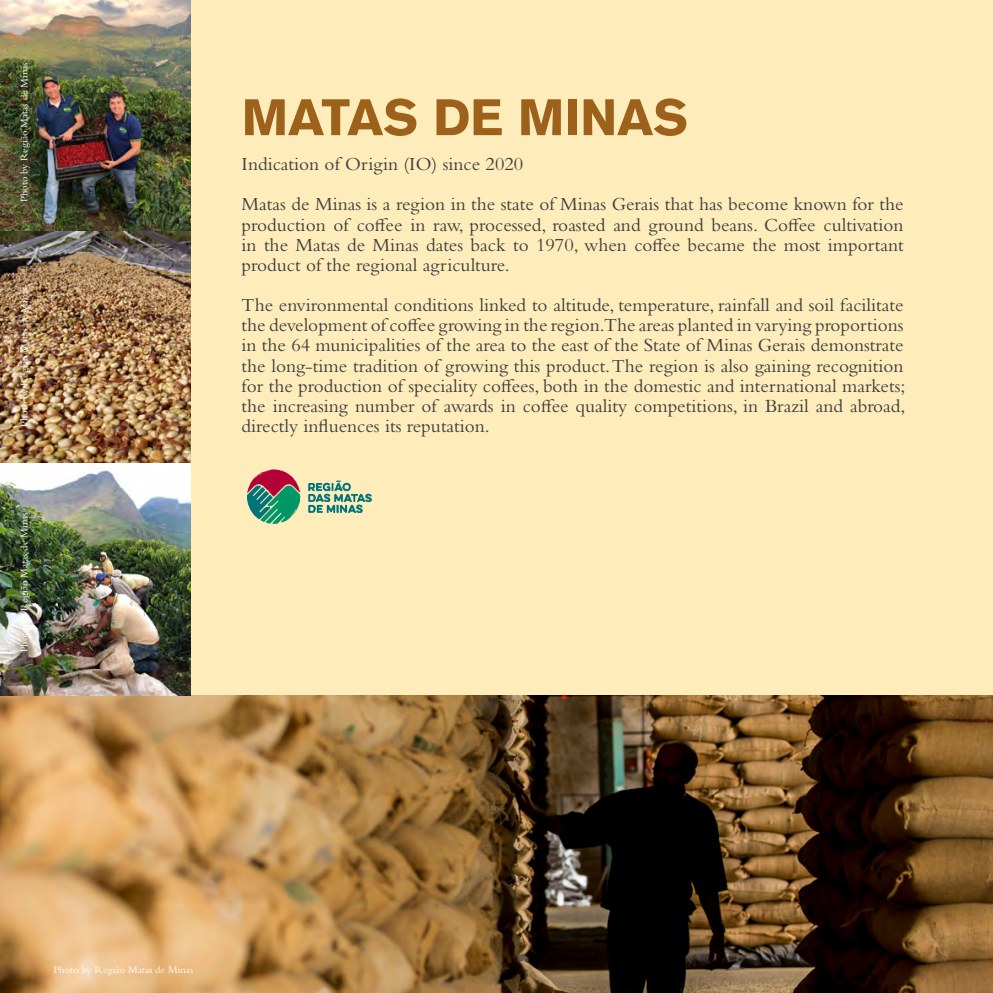
<style>
.page{position:relative;width:993px;height:993px;background:#fff}
.page>*{position:absolute;margin:0;border:0;box-sizing:border-box;transform-origin:0 0}
.t1{font:700 50.75px "Akzidenz Grotesk BQ";color:#9e611c}
.t2{font:19.25px/20.1px "Bembo Std";color:#3e3e3f;text-align:justify}
.t3{font:10.5px "Bembo Std";color:#fff}
</style>
<div class="page">
<div style="left:0;top:0;width:992px;height:992px;background:#feedbb"></div>
<img style="left:0;top:694px;width:992px;height:298px">
<img style="left:0;top:0;width:190px;height:694px">
<img style="left:248px;top:470px;width:123px;height:53px">
<p class="t3" style="left:18px;top:202px;width:141px;rotate:-90deg">Photo by Região Matas de Minas</p>
<p class="t3" style="left:18px;top:427px;width:141px;rotate:-90deg">Photo by Região Matas de Minas</p>
<p class="t3" style="left:18px;top:652px;width:141px;rotate:-90deg">Photo by Região Matas de Minas</p>
<p class="t1" style="left:241px;top:88px;width:448px">MATAS DE MINAS</p>
<p class="t2" style="left:241px;top:154px;width:283px">Indication of Origin (IO) since 2020</p>
<p class="t2" style="left:241px;top:194px;width:663px">Matas de Minas is a region in the state of Minas Gerais that has become known for the production of coffee in raw, processed, roasted and ground beans. Coffee cultivation in the Matas de Minas dates back to 1970, when coffee became the most important product of the regional agriculture.</p>
<p class="t2" style="left:241px;top:294px;width:665px">The environmental conditions linked to altitude, temperature, rainfall and soil facilitate the development of coffee growing in the region.The areas planted in varying proportions in the 64 municipalities of the area to the east of the State of Minas Gerais demonstrate the long-time tradition of growing this product. The region is also gaining recognition for the production of speciality coffees, both in the domestic and international markets; the increasing number of awards in coffee quality competitions, in Brazil and abroad, directly influences its reputation.</p>
<p class="t3" style="left:53px;top:963px;width:141px">Photo by Região Matas de Minas</p>
</div>
